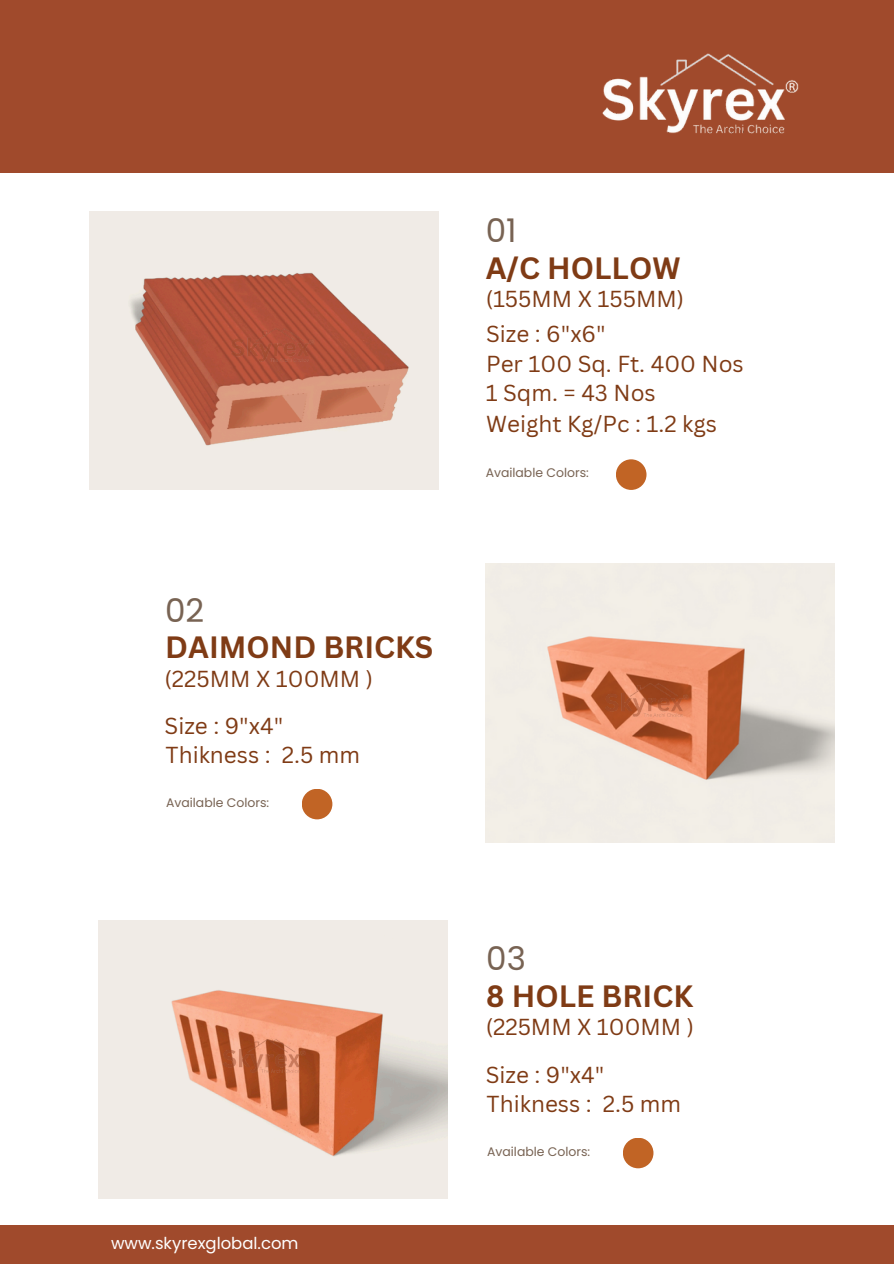
<style>
.page{position:relative;width:894px;height:1264px;background:#fff}
.page>*{position:absolute;margin:0;border:0;box-sizing:border-box;transform-origin:0 0}
.t1{font:32.55px "Poppins";color:#786353}
.t2{font:700 30px "Canva Sans";color:#7f3b15}
.t3{font:22.5px "Canva Sans";color:#7f3b15}
.t4{font:16.5px "Poppins";color:#fff}
.t5{font:12.45px "Poppins";color:#786353}
</style>
<div class="page">
<div style="left:0;top:0;width:893px;height:172px;background:#a04a2c"></div>
<div style="left:0;top:1225px;width:893px;height:38px;background:#a04a2c"></div>
<img style="left:89px;top:212px;width:349px;height:278px">
<img style="left:485px;top:564px;width:349px;height:278px">
<div style="left:615px;top:459px;width:31px;height:31px;background:#c16425;border-radius:50%"></div>
<img style="left:98px;top:920px;width:349px;height:278px">
<img style="left:602px;top:53px;width:197px;height:81px">
<img style="left:221px;top:323px;width:103px;height:40px">
<img style="left:212px;top:1033px;width:104px;height:41px">
<div style="left:302px;top:788px;width:30px;height:31px;background:#c16425;border-radius:50%"></div>
<div style="left:622px;top:1137px;width:31px;height:31px;background:#c16425;border-radius:50%"></div>
<img style="left:594px;top:678px;width:104px;height:40px">
<p class="t1" style="left:165px;top:587px;width:41px">02</p>
<p class="t2" style="left:165px;top:626px;width:269px">DAIMOND BRICKS</p>
<p class="t3" style="left:164px;top:662px;width:210px">(225MM X 100MM )</p>
<h1 class="t3" style="left:164px;top:709px;width:120px">Size : 9"x4"</h1>
<h2 class="t3" style="left:165px;top:738px;width:196px">Thikness : 2.5 mm</h2>
<p class="t5" style="left:166px;top:794px;width:105px">Available Colors:</p>
<p class="t1" style="left:485px;top:208px;width:32px">01</p>
<p class="t2" style="left:485px;top:247px;width:196px">A/C HOLLOW</p>
<h1 class="t3" style="left:485px;top:283px;width:200px">(155MM X 155MM)</h1>
<h2 class="t3" style="left:486px;top:318px;width:121px">Size : 6"x6"</h2>
<h3 class="t3" style="left:486px;top:347px;width:259px">Per 100 Sq. Ft. 400 Nos</h3>
<h3 class="t3" style="left:485px;top:377px;width:172px">1 Sqm. = 43 Nos</h3>
<h3 class="t3" style="left:486px;top:408px;width:232px">Weight Kg/Pc : 1.2 kgs</h3>
<p class="t5" style="left:485px;top:464px;width:105px">Available Colors:</p>
<p class="t4" style="left:111px;top:1231px;width:189px">www.skyrexglobal.com</p>
<h3 class="t1" style="left:486px;top:936px;width:41px">03</h3>
<p class="t2" style="left:486px;top:975px;width:208px">8 HOLE BRICK</p>
<p class="t3" style="left:485px;top:1011px;width:210px">(225MM X 100MM )</p>
<p class="t3" style="left:485px;top:1058px;width:120px">Size : 9"x4"</p>
<p class="t3" style="left:486px;top:1087px;width:196px">Thikness : 2.5 mm</p>
<h3 class="t5" style="left:487px;top:1142px;width:105px">Available Colors:</h3>
</div>
